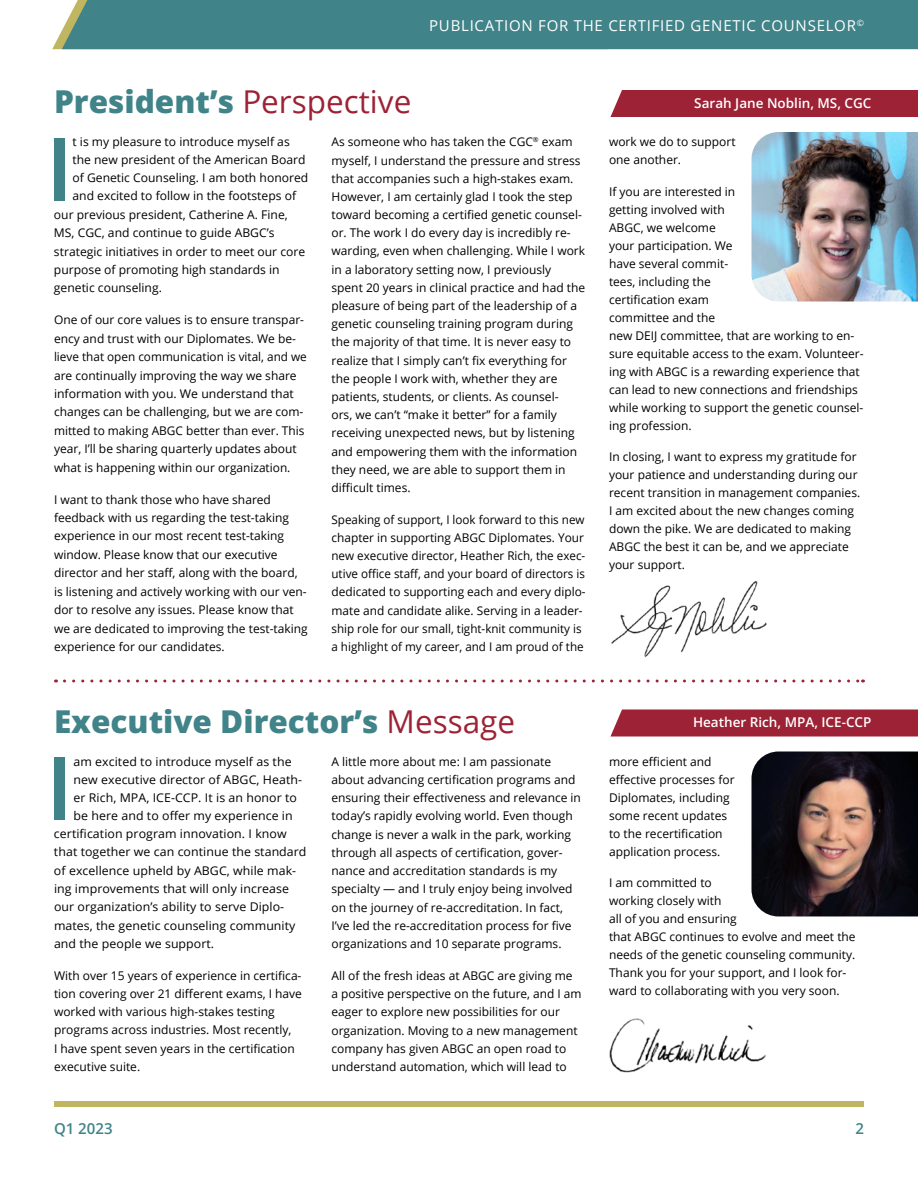
<style>
.page{position:relative;width:918px;height:1188px;background:#fff}
.page>*{position:absolute;margin:0;border:0;box-sizing:border-box;transform-origin:0 0}
.t1{font:600 87.6px "Open Sans";color:#408389}
.t2{font:800 31.5px "Open Sans";color:#408389}
.t3{font:15px "Open Sans";letter-spacing:.05em;color:#fff}
.t4{font:600 15px "Open Sans";color:#408389}
.t5{font:600 13.5px "Open Sans";color:#fff}
.t6{font:12px/18px "Open Sans";color:#000}
.s1{font-weight:400;color:#9d2235}
</style>
<div class="page">
<div style="left:54px;top:1101px;width:810px;height:6px;background:#c0b661"></div>
<div style="left:52px;top:0;width:866px;height:49px;background:#408389"></div>
<svg style="left:64px;top:680px;width:799px;height:2px"></svg>
<img style="left:611px;top:581px;width:156px;height:76px">
<img style="left:609px;top:1018px;width:157px;height:55px">
<img style="left:752px;top:132px;width:166px;height:170px">
<img style="left:752px;top:752px;width:166px;height:164px">
<div style="left:610px;top:90px;width:308px;height:27px;background:#9d2235"></div>
<div style="left:610px;top:710px;width:308px;height:27px;background:#9d2235"></div>
<p class="t3" style="left:429px;top:15px;width:436px">PUBLICATION FOR THE CERTIFIED GENETIC COUNSELOR<sup>©</sup></p>
<h2 class="t2" style="left:54px;top:80px;width:359px">President’s <span class="s1">Perspective</span></h2>
<p class="t5" style="left:694px;top:94px;width:179px">Sarah Jane Noblin, MS, CGC</p>
<h1 class="t1" style="left:46px;top:109px;width:28px">I</h1>
<p class="t6" style="left:73px;top:133px;width:219px">t is my pleasure to introduce myself as</p>
<p class="t6" style="left:73px;top:151px;width:235px">the new president of the American Board</p>
<p class="t6" style="left:73px;top:169px;width:237px">of Genetic Counseling. I am both honored</p>
<p class="t6" style="left:73px;top:187px;width:225px">and excited to follow in the footsteps of</p>
<p class="t6" style="left:54px;top:205px;width:235px">our previous president, Catherine A. Fine,</p>
<p class="t6" style="left:54px;top:224px;width:222px">MS, CGC, and continue to guide ABGC’s</p>
<p class="t6" style="left:54px;top:242px;width:253px">strategic initiatives in order to meet our core</p>
<p class="t6" style="left:54px;top:260px;width:227px">purpose of promoting high standards in</p>
<p class="t6" style="left:54px;top:279px;width:109px">genetic counseling.</p>
<p class="t6" style="left:54px;top:310px;width:254px;line-height:18.5px">One of our core values is to ensure transpar&shy;ency and trust with our Diplomates. We be&shy;lieve that open communication is vital, and we are continually improving the way we share information with you. We understand that changes can be challenging, but we are com&shy;mitted to making ABGC better than ever. This year, I’ll be sharing quarterly updates about what is happening within our organization.</p>
<p class="t6" style="left:54px;top:490px;width:255px;line-height:18.5px">I want to thank those who have shared feedback with us regarding the test-taking experience in our most recent test-taking window. Please know that our executive director and her staff, along with the board, is listening and actively working with our ven&shy;dor to resolve any issues. Please know that we are dedicated to improving the test-taking experience for our candidates.</p>
<p class="t6" style="left:331px;top:133px;width:255px">As someone who has taken the CGC<sup>®</sup> exam myself, I understand the pressure and stress that accompanies such a high-stakes exam.<br>However, I am certainly glad I took the step toward becoming a certified genetic counsel&shy;or. The work I do every day is incredibly re&shy;warding, even when challenging. While I work in a laboratory setting now, I previously spent 20 years in clinical practice and had the pleasure of being part of the leadership of a genetic counseling training program during the majority of that time. It is never easy to realize that I simply can’t fix everything for the people I work with, whether they are patients, students, or clients. As counsel-<br>ors, we can’t “make it better” for a family receiving unexpected news, but by listening and empowering them with the information they need, we are able to support them in difficult times.</p>
<p class="t6" style="left:332px;top:510px;width:256px">Speaking of support, I look forward to this new chapter in supporting ABGC Diplomates. Your new executive director, Heather Rich, the exec&shy;utive office staff, and your board of directors is dedicated to supporting each and every diplo&shy;mate and candidate alike. Serving in a leader&shy;ship role for our small, tight-knit community is a highlight of my career, and I am proud of the</p>
<h2 class="t2" style="left:54px;top:700px;width:463px">Executive Director’s <span class="s1">Message</span></h2>
<h1 class="t1" style="left:46px;top:728px;width:29px">I</h1>
<p class="t6" style="left:74px;top:752px;width:220px">am excited to introduce myself as the</p>
<p class="t6" style="left:74px;top:770px;width:230px">new executive director of ABGC, Heath-</p>
<p class="t6" style="left:74px;top:788px;width:225px">er Rich, MPA, ICE-CCP. It is an honor to</p>
<p class="t6" style="left:74px;top:806px;width:221px">be here and to offer my experience in</p>
<p class="t6" style="left:54px;top:824px;width:234px">certification program innovation. I know</p>
<p class="t6" style="left:54px;top:843px;width:254px">that together we can continue the standard</p>
<p class="t6" style="left:54px;top:861px;width:244px">of excellence upheld by ABGC, while mak-</p>
<p class="t6" style="left:54px;top:879px;width:236px">ing improvements that will only increase</p>
<p class="t6" style="left:54px;top:898px;width:232px">our organization’s ability to serve Diplo-</p>
<p class="t6" style="left:54px;top:916px;width:243px">mates, the genetic counseling community</p>
<p class="t6" style="left:54px;top:934px;width:162px">and the people we support.</p>
<p class="t6" style="left:54px;top:966px;width:250px">With over 15 years of experience in certifica&shy;tion covering over 21 different exams, I have worked with various high-stakes testing programs across industries. Most recently,<br>I have spent seven years in the certification executive suite.</p>
<p class="t6" style="left:332px;top:752px;width:251px">A little more about me: I am passionate about advancing certification programs and ensuring their effectiveness and relevance in today’s rapidly evolving world. Even though change is never a walk in the park, working through all aspects of certification, gover&shy;nance and accreditation standards is my specialty — and I truly enjoy being involved on the journey of re-accreditation. In fact, I’ve led the re-accreditation process for five organizations and 10 separate programs.</p>
<p class="t6" style="left:332px;top:966px;width:252px">All of the fresh ideas at ABGC are giving me a positive perspective on the future, and I am eager to explore new possibilities for our organization. Moving to a new management company has given ABGC an open road to understand automation, which will lead to</p>
<p class="t6" style="left:609px;top:133px;width:128px">work we do to support one another.</p>
<p class="t6" style="left:609px;top:182px;width:256px">If you are interested in<br>getting involved with<br>ABGC, we welcome<br>your participation. We<br>have several commit-<br>tees, including the<br>certification exam<br>committee and the<br>new DEIJ committee, that are working to en&shy;sure equitable access to the exam. Volunteer&shy;ing with ABGC is a rewarding experience that can lead to new connections and friendships while working to support the genetic counsel&shy;ing profession.</p>
<p class="t6" style="left:609px;top:448px;width:253px">In closing, I want to express my gratitude for your patience and understanding during our recent transition in management companies.<br>I am excited about the new changes coming down the pike. We are dedicated to making ABGC the best it can be, and we appreciate your support.</p>
<p class="t5" style="left:693px;top:713px;width:180px">Heather Rich, MPA, ICE-CCP</p>
<p class="t6" style="left:609px;top:752px;width:127px">more efficient and effective processes for<br>Diplomates, including some recent updates to the recertification application process.</p>
<p class="t6" style="left:609px;top:874px;width:248px">I am committed to<br>working closely with<br>all of you and ensuring<br>that ABGC continues to evolve and meet the needs of the genetic counseling community.<br>Thank you for your support, and I look for&shy;ward to collaborating with you very soon.</p>
<p class="t4" style="left:54px;top:1118px;width:60px">Q1 2023</p>
<p class="t4" style="left:855px;top:1118px;width:10px">2</p>
</div>
